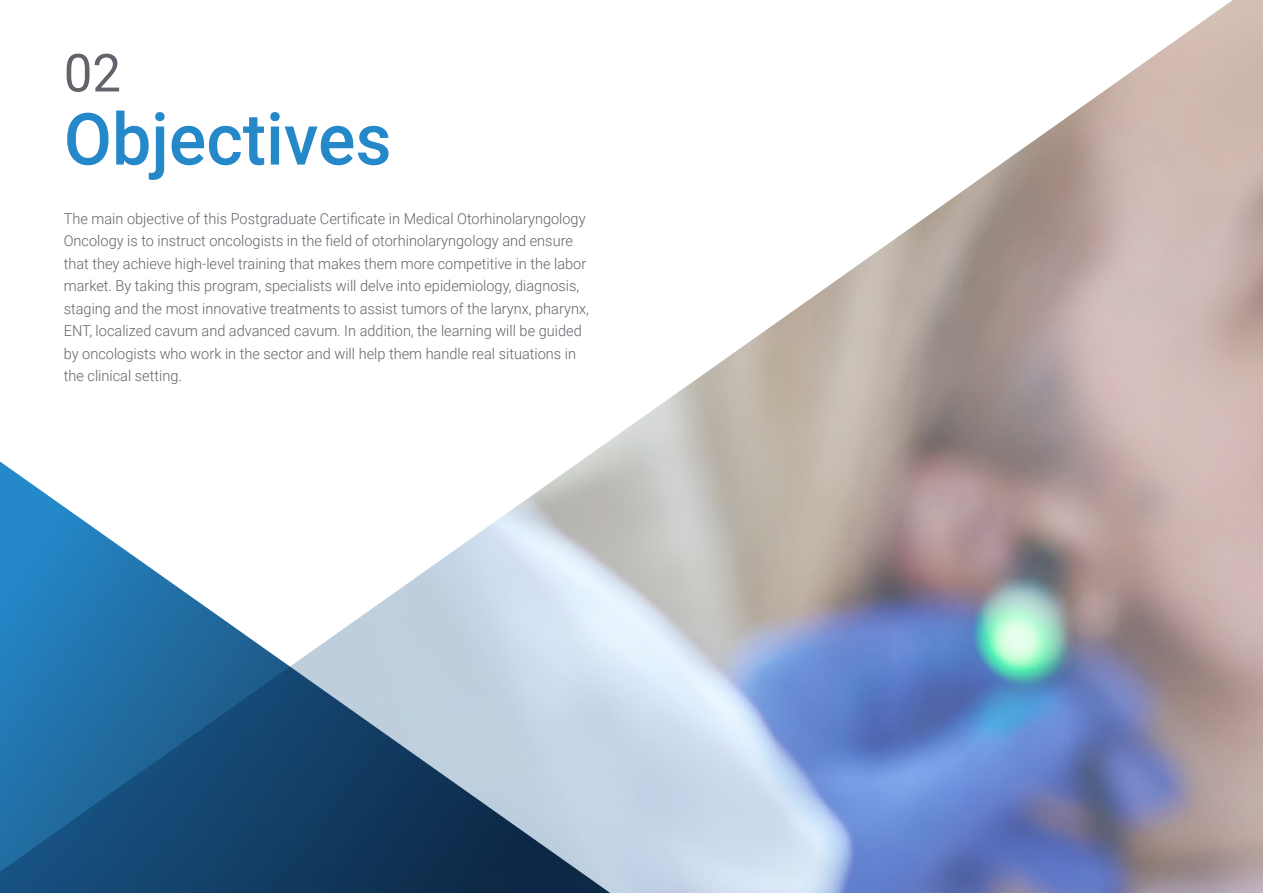
<style>
.page{position:relative;width:1263px;height:893px;background:#fff}
.page>*{position:absolute;margin:0;border:0;box-sizing:border-box;transform-origin:0 0}
.t1{font:500 72px "Roboto";color:#2488c9}
.t2{font:52.5px "Roboto";color:#61646a}
.t3{font:300 15px/22.5px "Roboto";color:#61646a}
</style>
<div class="page">
<img style="left:602px;top:0;width:661px;height:893px">
<svg style="left:0;top:446px;width:640px;height:447px"></svg>
<h2 class="t2" style="left:64px;top:36px;width:59px">02</h2>
<h1 class="t1" style="left:64px;top:89px;width:329px">Objectives</h1>
<p class="t3" style="left:64px;top:207px;width:527px">The main objective of this Postgraduate Certificate in Medical Otorhinolaryngology Oncology is to instruct oncologists in the field of otorhinolaryngology and ensure that they achieve high-level training that makes them more competitive in the labor market. By taking this program, specialists will delve into epidemiology, diagnosis, staging and the most innovative treatments to assist tumors of the larynx, pharynx, ENT, localized cavum and advanced cavum. In addition, the learning will be guided by oncologists who work in the sector and will help them handle real situations in the clinical setting.</p>
</div>
